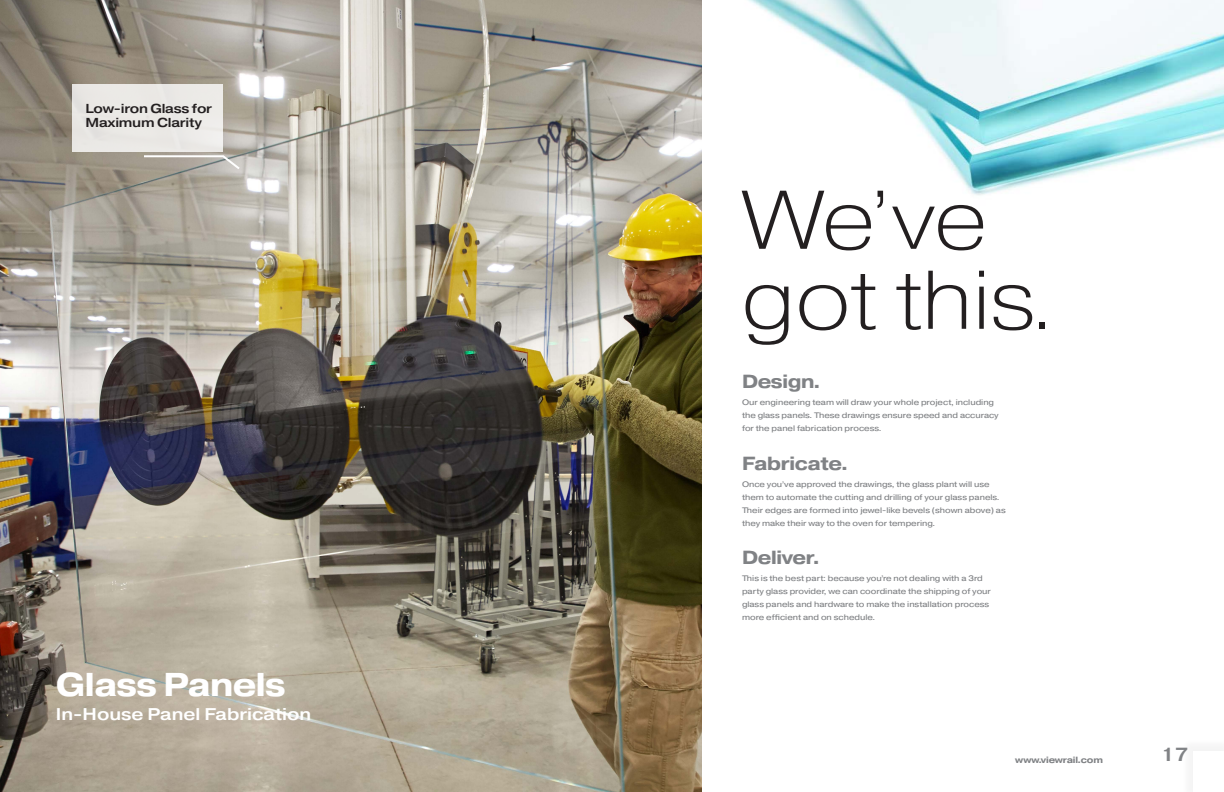
<style>
.page{position:relative;width:1224px;height:792px;background:#fff}
.page>*{position:absolute;margin:0;border:0;box-sizing:border-box;transform-origin:0 0}
.t1{font:200 83px/80px "Pragmatica Ext";color:#231f20}
.t2{font:700 33px "Pragmatica Ext";letter-spacing:-.02em;color:#fff}
.t3{font:700 19px "Pragmatica Ext";letter-spacing:-.02em;color:#808285}
.t4{font:500 19px "Pragmatica Ext";color:#808285}
.t5{font:500 17px "Pragmatica Ext";color:#fff}
.t6{font:500 13px "Pragmatica Ext";letter-spacing:-.02em;color:#231f20}
.t7{font:700 9px "Pragmatica Ext";letter-spacing:-.02em;color:#808285}
.t8{font:8px/13px "Pragmatica Ext";color:#808285}
</style>
<div class="page">
<div style="left:1181px;top:738px;width:43px;height:54px;background:#f8f8f8"></div>
<div style="left:1194px;top:751px;width:30px;height:41px;background:#fff"></div>
<img style="left:0;top:0;width:702px;height:792px">
<img style="left:748px;top:0;width:476px;height:195px">
<div style="left:73px;top:84px;width:150px;height:68px;background:#ebe9e6"></div>
<svg style="left:142px;top:154px;width:100px;height:17px;background:#b6b2aa"></svg>
<p class="t6" style="left:86px;top:100px;width:128px">Low-iron Glass for</p>
<p class="t6" style="left:86px;top:115px;width:118px">Maximum Clarity</p>
<p class="t2" style="left:56px;top:663px;width:231px">Glass Panels</p>
<p class="t5" style="left:56px;top:704px;width:257px">In-House Panel Fabrication</p>
<p class="t1" style="left:741px;top:180px;width:315px">We’ve got this.</p>
<p class="t3" style="left:742px;top:369px;width:80px">Design.</p>
<p class="t8" style="left:742px;top:396px;width:258px">Our engineering team will draw your whole project, including the glass panels. These drawings ensure speed and accuracy for the panel fabrication process.</p>
<p class="t3" style="left:742px;top:451px;width:108px">Fabricate.</p>
<p class="t8" style="left:742px;top:477px;width:265px">Once you’ve approved the drawings, the glass plant will use them to automate the cutting and drilling of your glass panels.<br>Their edges are formed into jewel-like bevels (shown above) as they make their way to the oven for tempering.</p>
<p class="t3" style="left:742px;top:545px;width:79px">Deliver.</p>
<p class="t8" style="left:742px;top:572px;width:251px">This is the best part: because you’re not dealing with a 3rd party glass provider, we can coordinate the shipping of your glass panels and hardware to make the installation process more efficient and on schedule.</p>
<p class="t7" style="left:1015px;top:754px;width:89px">www.viewrail.com</p>
<p class="t4" style="left:1161px;top:743px;width:29px">17</p>
</div>
